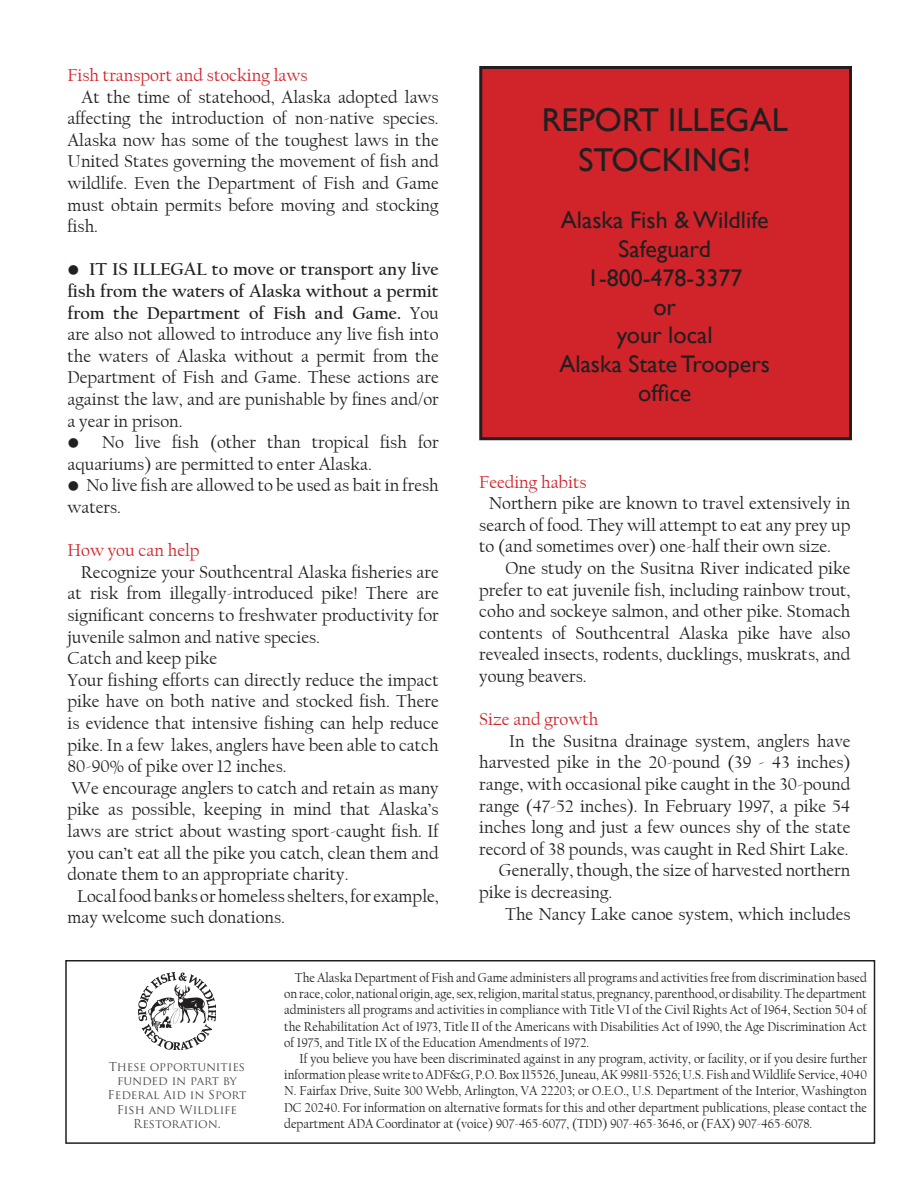
<style>
.page{position:relative;width:918px;height:1188px;background:#fff}
.page>*{position:absolute;margin:0;border:0;box-sizing:border-box;transform-origin:0 0}
.t1{font:33px/39.6px "Gill Sans";color:#231f20;text-align:center}
.t2{font:24px/28.8px "Gill Sans";color:#231f20;text-align:center}
.t3{font:18px/21.6px "Californian FB";color:#231f20;text-align:justify}
.t4{font:18px "Californian FB";color:#d1232a}
.t5{font:13.5px/16.2px "Californian FB";color:#231f20;text-align:justify;scale:.95 1}
.t6{font:12px/14.4px "Trajan Pro";color:#4b4c4d;text-align:center}
.s1{font-weight:700}
</style>
<div class="page">
<div style="left:65px;top:960px;width:810px;height:184px;border:2px solid #231f20"></div>
<img style="left:138px;top:972px;width:78px;height:78px">
<div style="left:481px;top:68px;width:369px;height:371px;background:#d1232a"></div>
<div style="left:479px;top:66px;width:373px;height:374px;border:3px solid #231f20"></div>
<p class="t4" style="left:68px;top:65px;width:242px">Fish transport and stocking laws</p>
<p class="t3" style="left:68px;top:86px;width:373px;text-indent:14px">At the time of statehood, Alaska adopted laws affecting the introduction of non-native species.<br>Alaska now has some of the toughest laws in the United States governing the movement of fish and wildlife. Even the Department of Fish and Game must obtain permits before moving and stocking fish.</p>
<p class="t3" style="left:68px;top:259px;width:373px">• <span class="s1">IT IS ILLEGAL to move or transport any live fish from the waters of Alaska without a permit from the Department of Fish and Game.</span> You are also not allowed to introduce any live fish into the waters of Alaska without a permit from the Department of Fish and Game. These actions are against the law, and are punishable by fines and/or a year in prison.</p>
<p class="t3" style="left:68px;top:432px;width:373px">• No live fish (other than tropical fish for aquariums) are permitted to enter Alaska.</p>
<p class="t3" style="left:68px;top:475px;width:373px">• No live fish are allowed to be used as bait in fresh waters.</p>
<p class="t4" style="left:68px;top:540px;width:134px">How you can help</p>
<p class="t3" style="left:68px;top:561px;width:373px;text-indent:13px">Recognize your Southcentral Alaska fisheries are at risk from illegally-introduced pike! There are significant concerns to freshwater productivity for juvenile salmon and native species.</p>
<p class="t3" style="left:68px;top:648px;width:151px">Catch and keep pike</p>
<p class="t3" style="left:68px;top:669px;width:373px">Your fishing efforts can directly reduce the impact pike have on both native and stocked fish. There is evidence that intensive fishing can help reduce pike. In a few lakes, anglers have been able to catch 80-90% of pike over 12 inches.</p>
<p class="t3" style="left:68px;top:777px;width:373px">We encourage anglers to catch and retain as many pike as possible, keeping in mind that Alaska’s laws are strict about wasting sport-caught fish. If you can’t eat all the pike you catch, clean them and donate them to an appropriate charity.</p>
<p class="t3" style="left:68px;top:885px;width:373px;text-indent:10px">Local food banks or homeless shelters, for example, may welcome such donations.</p>
<p class="t1" style="left:542px;top:101px;width:248px">REPORT ILLEGAL<br>STOCKING!</p>
<p class="t2" style="left:561px;top:206px;width:209px">Alaska Fish &amp; Wildlife<br>Safeguard</p>
<p class="t2" style="left:587px;top:264px;width:157px">1-800-478-3377</p>
<p class="t2" style="left:653px;top:293px;width:24px">or</p>
<p class="t2" style="left:559px;top:321px;width:212px">your local<br>Alaska State Troopers</p>
<p class="t2" style="left:638px;top:379px;width:55px">office</p>
<p class="t4" style="left:479px;top:472px;width:109px">Feeding habits</p>
<p class="t3" style="left:479px;top:493px;width:373px;text-indent:10px">Northern pike are known to travel extensively in search of food. They will attempt to eat any prey up to (and sometimes over) one-half their own size.</p>
<p class="t3" style="left:479px;top:558px;width:373px;text-indent:26px">One study on the Susitna River indicated pike prefer to eat juvenile fish, including rainbow trout, coho and sockeye salmon, and other pike. Stomach contents of Southcentral Alaska pike have also revealed insects, rodents, ducklings, muskrats, and young beavers.</p>
<p class="t4" style="left:479px;top:709px;width:121px">Size and growth</p>
<p class="t3" style="left:479px;top:730px;width:373px;text-indent:30px">In the Susitna drainage system, anglers have harvested pike in the 20-pound (39 - 43 inches) range, with occasional pike caught in the 30-pound range (47-52 inches). In February 1997, a pike 54 inches long and just a few ounces shy of the state record of 38 pounds, was caught in Red Shirt Lake.</p>
<p class="t3" style="left:479px;top:860px;width:373px;text-indent:19px">Generally, though, the size of harvested northern pike is decreasing.</p>
<p class="t3" style="left:505px;top:903px;width:347px">The Nancy Lake canoe system, which includes</p>
<p class="t6" style="left:108px;top:1059px;width:140px">These opportunities funded in part by<br>Federal Aid in Sport<br>Fish and Wildlife<br>Restoration.</p>
<p class="t5" style="left:284px;top:970px;width:615px;text-indent:11px">The Alaska Department of Fish and Game administers all programs and activities free from discrimination based on race, color, national origin, age, sex, religion, marital status, pregnancy, parenthood, or disability. The department administers all programs and activities in compliance with Title VI of the Civil Rights Act of 1964, Section 504 of the Rehabilitation Act of 1973, Title II of the Americans with Disabilities Act of 1990, the Age Discrimination Act of 1975, and Title IX of the Education Amendments of 1972.</p>
<p class="t5" style="left:284px;top:1051px;width:615px;text-indent:15px">If you believe you have been discriminated against in any program, activity, or facility, or if you desire further information please write to ADF&amp;G, P.O. Box 115526, Juneau, AK 99811-5526; U.S. Fish and Wildlife Service, 4040<br>N. Fairfax Drive, Suite 300 Webb, Arlington, VA 22203; or O.E.O., U.S. Department of the Interior, Washington DC 20240. For information on alternative formats for this and other department publications, please contact the department ADA Coordinator at (voice) 907-465-6077, (TDD) 907-465-3646, or (FAX) 907-465-6078.</p>
</div>
